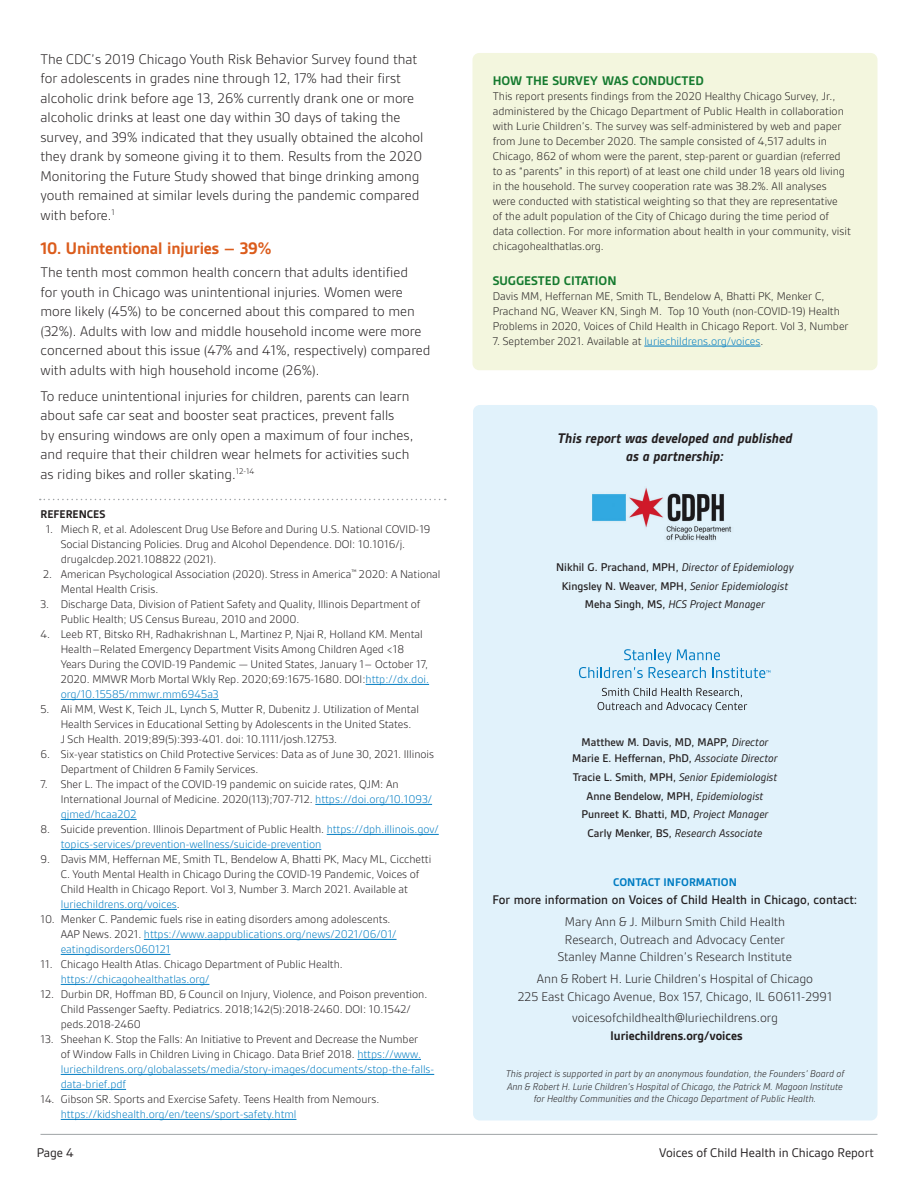
<style>
.page{position:relative;width:918px;height:1188px;background:#fff}
.page>*{position:absolute;margin:0;border:0;box-sizing:border-box;transform-origin:0 0}
.t1{font:700 18px "Gesta";letter-spacing:-.01em;color:#db5c1c}
.t2{font:300 15px/19.5px "Gesta";color:#231f20}
.t3{font:italic 700 15px/18px "Gesta";color:#231f20;text-align:center}
.t4{font:300 13.5px/18px "Gesta";color:#231f20;text-align:center}
.t5{font:500 13.5px "Gesta";color:#231f20}
.t6{font:700 13.5px "Gesta";color:#157a2f}
.t7{font:13.5px "Gesta";color:#231f20}
.t8{font:700 13.5px "Gesta";color:#231f20}
.t9{font:300 12px/15px "Gesta";color:#231f20}
.t10{font:300 12px/15px "Gesta";color:#007cc2}
.t11{font:500 12px/18.6px "Gesta";color:#231f20;text-align:center}
.t12{font:italic 12px/18.6px "Gesta";color:#231f20;text-align:center}
.t13{font:700 12px "Gesta";color:#007cc2}
.t14{font:700 12px "Gesta";color:#231f20}
.t15{font:italic 300 10.5px/12.6px "Gesta";color:#231f20;text-align:center}
.s1{color:#007cc2}
.s2{color:#231f20}
.s3{font-weight:500;font-style:normal}
.s4{font-weight:400;font-style:italic}
</style>
<div class="page">
<hr style="left:40px;top:1134px;width:838px;height:1px;background:#9fa3a6">
<div style="left:472px;top:53px;width:406px;height:317px;background:#f3f6de;border-radius:7px"></div>
<hr style="left:644px;top:346px;width:116px;height:1px;background:#007cc2">
<hr style="left:366px;top:684px;width:63px;height:1px;background:#007cc2">
<hr style="left:61px;top:699px;width:158px;height:1px;background:#007cc2">
<hr style="left:315px;top:804px;width:117px;height:1px;background:#007cc2">
<hr style="left:61px;top:819px;width:76px;height:1px;background:#007cc2">
<hr style="left:327px;top:834px;width:112px;height:1px;background:#007cc2">
<hr style="left:61px;top:849px;width:260px;height:1px;background:#007cc2">
<hr style="left:61px;top:909px;width:116px;height:1px;background:#007cc2">
<hr style="left:144px;top:939px;width:253px;height:1px;background:#007cc2">
<hr style="left:61px;top:954px;width:109px;height:1px;background:#007cc2">
<hr style="left:61px;top:984px;width:148px;height:1px;background:#007cc2">
<hr style="left:357px;top:1059px;width:64px;height:1px;background:#007cc2">
<hr style="left:61px;top:1074px;width:373px;height:1px;background:#007cc2">
<hr style="left:61px;top:1089px;width:65px;height:1px;background:#007cc2">
<hr style="left:61px;top:1119px;width:235px;height:1px;background:#007cc2">
<svg style="left:40px;top:499px;width:406px;height:1px"></svg>
<div style="left:473px;top:405px;width:405px;height:715px;background:#e1f2fb;border-radius:7px"></div>
<svg style="left:579px;top:649px;width:191px;height:29px"></svg>
<svg style="left:598px;top:688px;width:149px;height:24px"></svg>
<img style="left:592px;top:487px;width:140px;height:54px">
<p class="t2" style="left:40px;top:49px;width:384px">The CDC’s 2019 Chicago Youth Risk Behavior Survey found that for adolescents in grades nine through 12, 17% had their first alcoholic drink before age 13, 26% currently drank one or more alcoholic drinks at least one day within 30 days of taking the survey, and 39% indicated that they usually obtained the alcohol they drank by someone giving it to them. Results from the 2020<br>Monitoring the Future Study showed that binge drinking among youth remained at similar levels during the pandemic compared with before.<sup>1</sup></p>
<h1 class="t1" style="left:40px;top:239px;width:233px">10. Unintentional injuries – 39%</h1>
<p class="t2" style="left:40px;top:263px;width:392px">The tenth most common health concern that adults identified<br>for youth in Chicago was unintentional injuries. Women were more likely (45%) to be concerned about this compared to men (32%). Adults with low and middle household income were more concerned about this issue (47% and 41%, respectively) compared with adults with high household income (26%).</p>
<p class="t2" style="left:40px;top:386px;width:374px">To reduce unintentional injuries for children, parents can learn about safe car seat and booster seat practices, prevent falls<br>by ensuring windows are only open a maximum of four inches, and require that their children wear helmets for activities such as riding bikes and roller skating.<sup>12-14</sup></p>
<p class="t14" style="left:40px;top:508px;width:66px">REFERENCES</p>
<p class="t9" style="left:61px;top:522px;width:371px;text-indent:-15px">1. Miech R, et al. Adolescent Drug Use Before and During U.S. National COVID-19<br>Social Distancing Policies. Drug and Alcohol Dependence. DOI: 10.1016/j. drugalcdep.2021.108822 (2021).</p>
<p class="t9" style="left:61px;top:567px;width:381px;text-indent:-18px">2. American Psychological Association (2020). Stress in America<sup>™</sup> 2020: A National<br>Mental Health Crisis.</p>
<p class="t9" style="left:61px;top:597px;width:361px;text-indent:-20px">3. Discharge Data, Division of Patient Safety and Quality, Illinois Department of<br>Public Health; US Census Bureau, 2010 and 2000.</p>
<p class="t9" style="left:61px;top:627px;width:370px;text-indent:-20px">4. Leeb RT, Bitsko RH, Radhakrishnan L, Martinez P, Njai R, Holland KM. Mental Health–Related Emergency Department Visits Among Children Aged &lt;18<br>Years During the COVID-19 Pandemic — United States, January 1– October 17, 2020. MMWR Morb Mortal Wkly Rep. 2020;69:1675-1680. DOI:<span class="s1">http://dx.doi. org/10.15585/mmwr.mm6945a3</span></p>
<p class="t9" style="left:61px;top:702px;width:360px;text-indent:-20px">5. Ali MM, West K, Teich JL, Lynch S, Mutter R, Dubenitz J. Utilization of Mental<br>Health Services in Educational Setting by Adolescents in the United States.<br>J Sch Health. 2019;89(5):393-401. doi: 10.1111/josh.12753.</p>
<p class="t9" style="left:61px;top:747px;width:375px;text-indent:-20px">6. Six-year statistics on Child Protective Services: Data as of June 30, 2021. Illinois<br>Department of Children &amp; Family Services.</p>
<p class="t9" style="left:61px;top:777px;width:373px;text-indent:-20px">7. Sher L. The impact of the COVID-19 pandemic on suicide rates, QJM: An<br>International Journal of Medicine. 2020(113);707-712. <span class="s1">https://doi.org/10.1093/ qjmed/hcaa202</span></p>
<p class="t10" style="left:61px;top:822px;width:380px;text-indent:-20px"><span class="s2">8. Suicide prevention. Illinois Department of Public Health.</span> https://dph.illinois.gov/ topics-services/prevention-wellness/suicide-prevention</p>
<p class="t9" style="left:61px;top:852px;width:372px;text-indent:-20px">9. Davis MM, Heffernan ME, Smith TL, Bendelow A, Bhatti PK, Macy ML, Cicchetti C. Youth Mental Health in Chicago During the COVID-19 Pandemic, Voices of Child Health in Chicago Report. Vol 3, Number 3. March 2021. Available at <span class="s1">luriechildrens.org/voices</span>.</p>
<p class="t9" style="left:61px;top:912px;width:337px;text-indent:-20px">10. Menker C. Pandemic fuels rise in eating disorders among adolescents.<br>AAP News. 2021. <span class="s1">https://www.aappublications.org/news/2021/06/01/ eatingdisorders060121</span></p>
<p class="t9" style="left:41px;top:957px;width:304px">11. Chicago Health Atlas. Chicago Department of Public Health.</p>
<p class="t10" style="left:61px;top:972px;width:150px">https://chicagohealthatlas.org/</p>
<p class="t9" style="left:61px;top:987px;width:368px;text-indent:-20px">12. Durbin DR, Hoffman BD, &amp; Council on Injury, Violence, and Poison prevention.<br>Child Passenger Saefty. Pediatrics. 2018;142(5):2018-2460. DOI: 10.1542/ peds.2018-2460</p>
<p class="t9" style="left:61px;top:1032px;width:375px;text-indent:-20px">13. Sheehan K. Stop the Falls: An Initiative to Prevent and Decrease the Number<br>of Window Falls in Children Living in Chicago. Data Brief 2018. <span class="s1">https://www. luriechildrens.org/globalassets/media/story-images/documents/stop-the-falls&shy;data-brief.pdf</span></p>
<p class="t9" style="left:41px;top:1092px;width:340px">14. Gibson SR. Sports and Exercise Safety. Teens Health from Nemours.</p>
<p class="t10" style="left:61px;top:1107px;width:237px">https://kidshealth.org/en/teens/sport-safety.html</p>
<p class="t6" style="left:493px;top:73px;width:213px">HOW THE SURVEY WAS CONDUCTED</p>
<p class="t9" style="left:493px;top:88px;width:360px">This report presents findings from the 2020 Healthy Chicago Survey, Jr., administered by the Chicago Department of Public Health in collaboration with Lurie Children’s. The survey was self-administered by web and paper from June to December 2020. The sample consisted of 4,517 adults in Chicago, 862 of whom were the parent, step-parent or guardian (referred to as “parents” in this report) of at least one child under 18 years old living in the household. The survey cooperation rate was 38.2%. All analyses were conducted with statistical weighting so that they are representative<br>of the adult population of the City of Chicago during the time period of data collection. For more information about health in your community, visit chicagohealthatlas.org.</p>
<p class="t6" style="left:493px;top:273px;width:125px">SUGGESTED CITATION</p>
<p class="t9" style="left:493px;top:289px;width:357px">Davis MM, Heffernan ME, Smith TL, Bendelow A, Bhatti PK, Menker C,<br>Prachand NG, Weaver KN, Singh M. Top 10 Youth (non-COVID-19) Health<br>Problems in 2020, Voices of Child Health in Chicago Report. Vol 3, Number</p>
<p class="t9" style="left:493px;top:334px;width:272px">7. September 2021. Available at <span class="s1">luriechildrens.org/voices</span>.</p>
<p class="t3" style="left:557px;top:429px;width:237px">This report was developed and published as a partnership:</p>
<p class="t12" style="left:556px;top:558px;width:239px"><span class="s3">Nikhil G. Prachand, MPH,</span> Director of Epidemiology<br><span class="s3">Kingsley N. Weaver, MPH,</span> Senior Epidemiologist<br><span class="s3">Meha Singh, MS,</span> HCS Project Manager</p>
<p class="t11" style="left:572px;top:734px;width:207px;line-height:16.5px">Matthew M. Davis, MD, MAPP, <span class="s4">Director<br></span>Marie E. Heffernan, PhD, <span class="s4">Associate Director</span></p>
<p class="t11" style="left:573px;top:768px;width:206px">Tracie L. Smith, MPH, <span class="s4">Senior Epidemiologist </span>Anne Bendelow, MPH, <span class="s4">Epidemiologist </span>Punreet K. Bhatti, MD, <span class="s4">Project Manager </span>Carly Menker, BS, <span class="s4">Research Associate</span></p>
<p class="t13" style="left:613px;top:876px;width:125px">CONTACT INFORMATION</p>
<p class="t5" style="left:493px;top:893px;width:366px">For more information on Voices of Child Health in Chicago, contact:</p>
<p class="t4" style="left:558px;top:912px;width:236px">Mary Ann &amp; J. Milburn Smith Child Health<br>Research, Outreach and Advocacy Center<br>Stanley Manne Children’s Research Institute</p>
<p class="t4" style="left:518px;top:969px;width:316px">Ann &amp; Robert H. Lurie Children’s Hospital of Chicago<br>225 East Chicago Avenue, Box 157, Chicago, IL 60611-2991</p>
<p class="t4" style="left:572px;top:1009px;width:207px">voicesofchildhealth@luriechildrens.org</p>
<p class="t8" style="left:611px;top:1028px;width:134px">luriechildrens.org/voices</p>
<p class="t15" style="left:506px;top:1067px;width:340px">This project is supported in part by an anonymous foundation, the Founders’ Board of<br>Ann &amp; Robert H. Lurie Children’s Hospital of Chicago, the Patrick M. Magoon Institute for Healthy Communities and the Chicago Department of Public Health.</p>
<p class="t7" style="left:37px;top:1146px;width:38px">Page 4</p>
<p class="t7" style="left:659px;top:1146px;width:216px">Voices of Child Health in Chicago Report</p>
</div>
